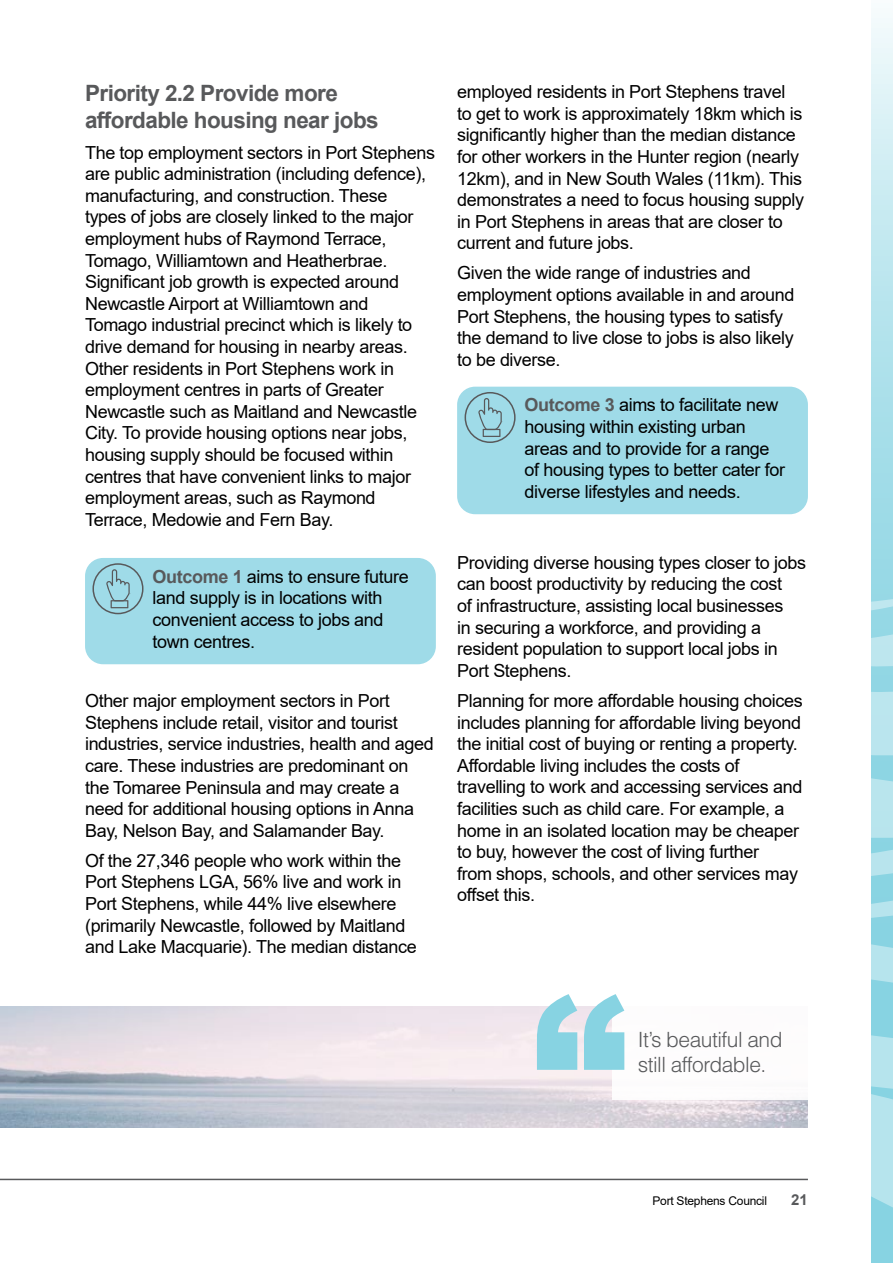
<style>
.page{position:relative;width:893px;height:1263px;background:#fff}
.page>*{position:absolute;margin:0;border:0;box-sizing:border-box;transform-origin:0 0}
.t1{font:700 22.5px/27px "Arial";letter-spacing:-.025em;color:#58595b}
.t2{font:300 21px/25.2px "Helvetica";letter-spacing:-.025em;color:#58595b}
.t3{font:18px/21.6px "Arial";letter-spacing:-.02em;color:#000}
.t4{font:700 15px "Arial";color:#58595b}
.t5{font:12px "Arial";letter-spacing:-.02em;color:#000}
.s1{font-weight:700;color:#58595b}
</style>
<div class="page">
<hr style="left:0;top:1179px;width:808px;height:1px;background:#58595b">
<svg style="left:871px;top:18px;width:22px;height:543px;background:#bee6ee"></svg>
<svg style="left:871px;top:561px;width:22px;height:702px;background:#a4dde8"></svg>
<div style="left:85px;top:558px;width:351px;height:106px;background:#9fdbe8;border-radius:18px"></div>
<svg style="left:106px;top:569px;width:24px;height:39px"></svg>
<div style="left:92px;top:563px;width:52px;height:51px;border:2px solid #58595b;border-radius:50%"></div>
<div style="left:457px;top:387px;width:351px;height:127px;background:#9fdbe8;border-radius:18px"></div>
<svg style="left:478px;top:398px;width:24px;height:39px"></svg>
<div style="left:465px;top:392px;width:51px;height:51px;border:2px solid #58595b;border-radius:50%"></div>
<img style="left:0;top:1006px;width:808px;height:121px">
<div style="left:612px;top:1002px;width:202px;height:98px;background:#fff"></div>
<svg style="left:537px;top:994px;width:87px;height:76px;background:#a8dce7"></svg>
<p class="t1" style="left:85px;top:80px;width:295px">Priority 2.2 Provide more affordable housing near jobs</p>
<p class="t3" style="left:85px;top:141px;width:352px">The top employment sectors in Port Stephens are public administration (including defence), manufacturing, and construction. These<br>types of jobs are closely linked to the major employment hubs of Raymond Terrace, Tomago, Williamtown and Heatherbrae.<br>Significant job growth is expected around Newcastle Airport at Williamtown and Tomago industrial precinct which is likely to drive demand for housing in nearby areas.<br>Other residents in Port Stephens work in employment centres in parts of Greater Newcastle such as Maitland and Newcastle City. To provide housing options near jobs, housing supply should be focused within centres that have convenient links to major employment areas, such as Raymond Terrace, Medowie and Fern Bay.</p>
<p class="t3" style="left:153px;top:565px;width:258px"><span class="s1">Outcome 1</span> aims to ensure future land supply is in locations with convenient access to jobs and town centres.</p>
<p class="t3" style="left:85px;top:690px;width:350px">Other major employment sectors in Port Stephens include retail, visitor and tourist industries, service industries, health and aged care. These industries are predominant on the Tomaree Peninsula and may create a need for additional housing options in Anna Bay, Nelson Bay, and Salamander Bay.</p>
<p class="t3" style="left:85px;top:849px;width:333px">Of the 27,346 people who work within the Port Stephens LGA, 56% live and work in Port Stephens, while 44% live elsewhere (primarily Newcastle, followed by Maitland and Lake Macquarie). The median distance</p>
<p class="t3" style="left:457px;top:81px;width:349px">employed residents in Port Stephens travel to get to work is approximately 18km which is significantly higher than the median distance for other workers in the Hunter region (nearly 12km), and in New South Wales (11km). This demonstrates a need to focus housing supply in Port Stephens in areas that are closer to current and future jobs.</p>
<p class="t3" style="left:457px;top:262px;width:339px">Given the wide range of industries and employment options available in and around Port Stephens, the housing types to satisfy the demand to live close to jobs is also likely to be diverse.</p>
<p class="t3" style="left:525px;top:394px;width:262px"><span class="s1">Outcome 3</span> aims to facilitate new housing within existing urban areas and to provide for a range of housing types to better cater for diverse lifestyles and needs.</p>
<p class="t3" style="left:457px;top:551px;width:350px">Providing diverse housing types closer to jobs can boost productivity by reducing the cost<br>of infrastructure, assisting local businesses<br>in securing a workforce, and providing a resident population to support local jobs in Port Stephens.</p>
<p class="t3" style="left:457px;top:690px;width:347px">Planning for more affordable housing choices includes planning for affordable living beyond the initial cost of buying or renting a property.<br>Affordable living includes the costs of travelling to work and accessing services and facilities such as child care. For example, a home in an isolated location may be cheaper to buy, however the cost of living further<br>from shops, schools, and other services may offset this.</p>
<p class="t2" style="left:638px;top:1026px;width:146px">It’s beautiful and still affordable.</p>
<p class="t5" style="left:652px;top:1193px;width:116px">Port Stephens Council</p>
<p class="t4" style="left:791px;top:1189px;width:18px">21</p>
</div>
